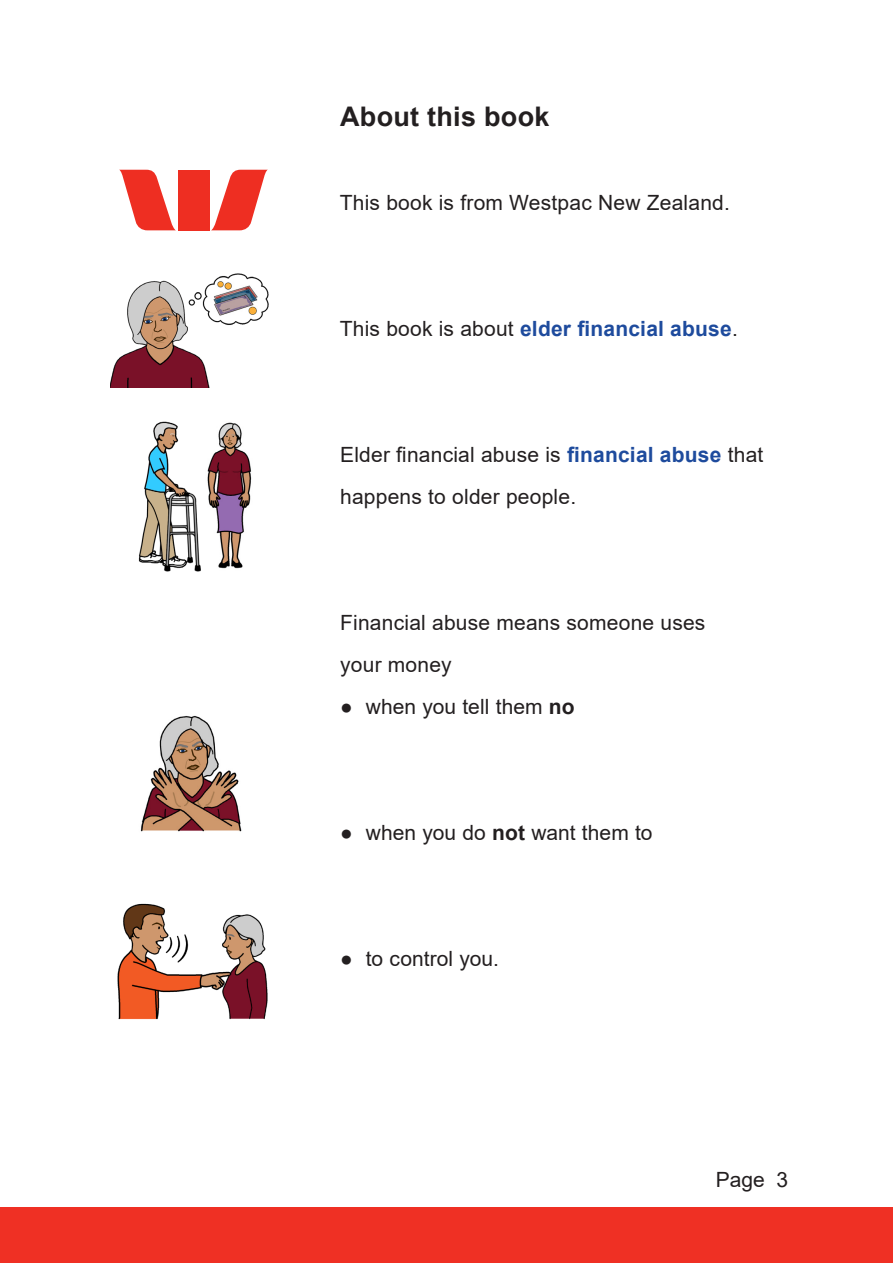
<style>
.page{position:relative;width:893px;height:1263px;background:#fff}
.page>*{position:absolute;margin:0;border:0;box-sizing:border-box;transform-origin:0 0}
.t1{font:700 27px "Arial";letter-spacing:.01em;color:#231f20}
.t2{font:21px/42px "Arial";letter-spacing:.01em;color:#231f20}
.t3{font:700 21px "Arial";letter-spacing:.01em;color:#1e4b9d}
.s1{font-weight:400;color:#231f20}
.s2{font-weight:700;color:#1e4b9d}
.s3{font-weight:700}
</style>
<div class="page">
<div style="left:0;top:1208px;width:893px;height:55px;background:#ef3024"></div>
<svg style="left:119px;top:170px;width:57px;height:60px"></svg>
<svg style="left:211px;top:170px;width:57px;height:60px"></svg>
<div style="left:178px;top:170px;width:32px;height:60px;background:#ee2e22"></div>
<img style="left:110px;top:280px;width:100px;height:108px">
<img style="left:185px;top:273px;width:84px;height:58px">
<img style="left:208px;top:277px;width:55px;height:39px">
<img style="left:207px;top:422px;width:45px;height:147px">
<img style="left:138px;top:421px;width:63px;height:151px">
<img style="left:140px;top:715px;width:102px;height:117px">
<img style="left:117px;top:903px;width:151px;height:117px">
<h2 class="t1" style="left:340px;top:97px;width:211px">About this book</h2>
<p class="t2" style="left:340px;top:181px;width:392px">This book is from Westpac New Zealand.</p>
<p class="t3" style="left:340px;top:314px;width:400px"><span class="s1">This book is about</span> elder financial abuse<span class="s1">.</span></p>
<p class="t2" style="left:340px;top:433px;width:425px">Elder financial abuse is <span class="s2">financial abuse</span> that happens to older people.</p>
<p class="t2" style="left:340px;top:601px;width:367px">Financial abuse means someone uses your money</p>
<p class="t2" style="left:340px;top:685px;width:236px">● when you tell them <span class="s3">no</span></p>
<p class="t2" style="left:340px;top:811px;width:314px">● when you do <span class="s3">not</span> want them to</p>
<p class="t2" style="left:340px;top:937px;width:160px">● to control you.</p>
<p class="t2" style="left:716px;top:1158px;width:74px">Page 3</p>
</div>
